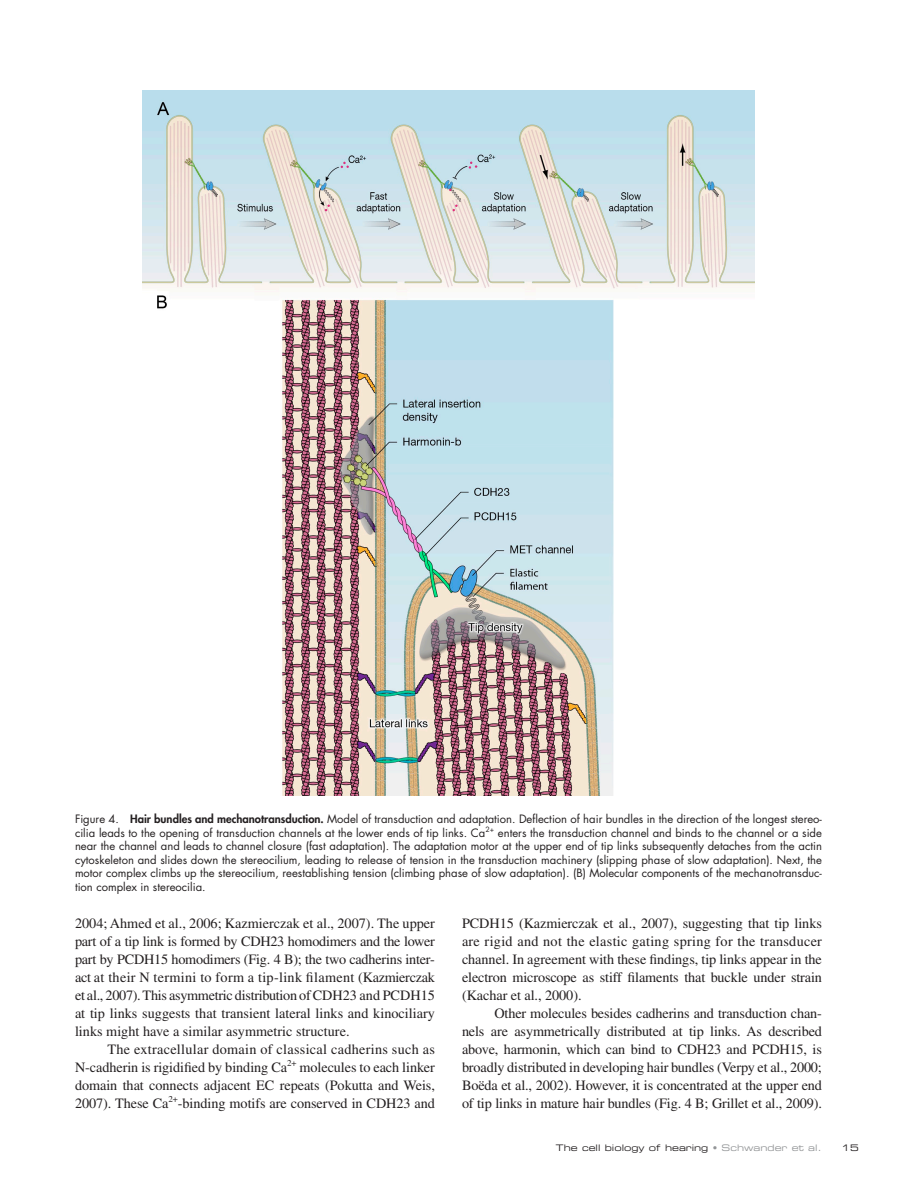
<style>
.page{position:relative;width:918px;height:1188px;background:#fff}
.page>*{position:absolute;margin:0;border:0;box-sizing:border-box;transform-origin:0 0}
.t1{font:14.25px/18px "Times LT Std";letter-spacing:-.005em;color:#231f20;text-align:justify}
.t2{font:11.25px/13.5px "Futura Std";color:#231f20;text-align:justify}
.t3{font:9px "Eurostile LT Std Ex 2";color:#231f20}
.s1{font-weight:800}
.s2{color:#949698}
</style>
<div class="page">
<img style="left:142px;top:90px;width:613px;height:706px">
<p class="t2" style="left:75px;top:812px;width:749px">Figure 4. <span class="s1">Hair bundles and mechanotransduction.</span> Model of transduction and adaptation. Deflection of hair bundles in the direction of the longest stereo&shy;cilia leads to the opening of transduction channels at the lower ends of tip links. Ca<sup>2+</sup> enters the transduction channel and binds to the channel or a side near the channel and leads to channel closure (fast adaptation). The adaptation motor at the upper end of tip links subsequently detaches from the actin cytoskeleton and slides down the stereocilium, leading to release of tension in the transduction machinery (slipping phase of slow adaptation). Next, the motor complex climbs up the stereocilium, reestablishing tension (climbing phase of slow adaptation). (B) Molecular components of the mechanotransduc&shy;tion complex in stereocilia.</p>
<p class="t1" style="left:75px;top:914px;width:362px">2004; Ahmed et al., 2006; Kazmierczak et al., 2007). The upper part of a tip link is formed by CDH23 homodimers and the lower part by PCDH15 homodimers (Fig. 4 B); the two cadherins inter&shy;act at their N termini to form a tip-link filament (Kazmierczak et al., 2007). This asymmetric distribution of CDH23 and PCDH15 at tip links suggests that transient lateral links and kinociliary links might have a similar asymmetric structure.</p>
<p class="t1" style="left:75px;top:1040px;width:362px;text-indent:32px">The extracellular domain of classical cadherins such as N-cadherin is rigidified by binding Ca<sup>2+</sup> molecules to each linker domain that connects adjacent EC repeats (Pokutta and Weis, 2007). These Ca<sup>2+</sup>-binding motifs are conserved in CDH23 and</p>
<p class="t1" style="left:462px;top:914px;width:362px">PCDH15 (Kazmierczak et al., 2007), suggesting that tip links are rigid and not the elastic gating spring for the transducer channel. In agreement with these findings, tip links appear in the electron microscope as stiff filaments that buckle under strain (Kachar et al., 2000).</p>
<p class="t1" style="left:462px;top:1004px;width:361px;text-indent:32px">Other molecules besides cadherins and transduction chan&shy;nels are asymmetrically distributed at tip links. As described above, harmonin, which can bind to CDH23 and PCDH15, is broadly distributed in developing hair bundles (Verpy et al., 2000; Boëda et al., 2002). However, it is concentrated at the upper end of tip links in mature hair bundles (Fig. 4 B; Grillet et al., 2009).</p>
<p class="t3" style="left:556px;top:1142px;width:268px">The cell biology of hearing <span class="s2">• Schwander et al.</span></p>
<p class="t3" style="left:842px;top:1142px;width:19px">15</p>
</div>
